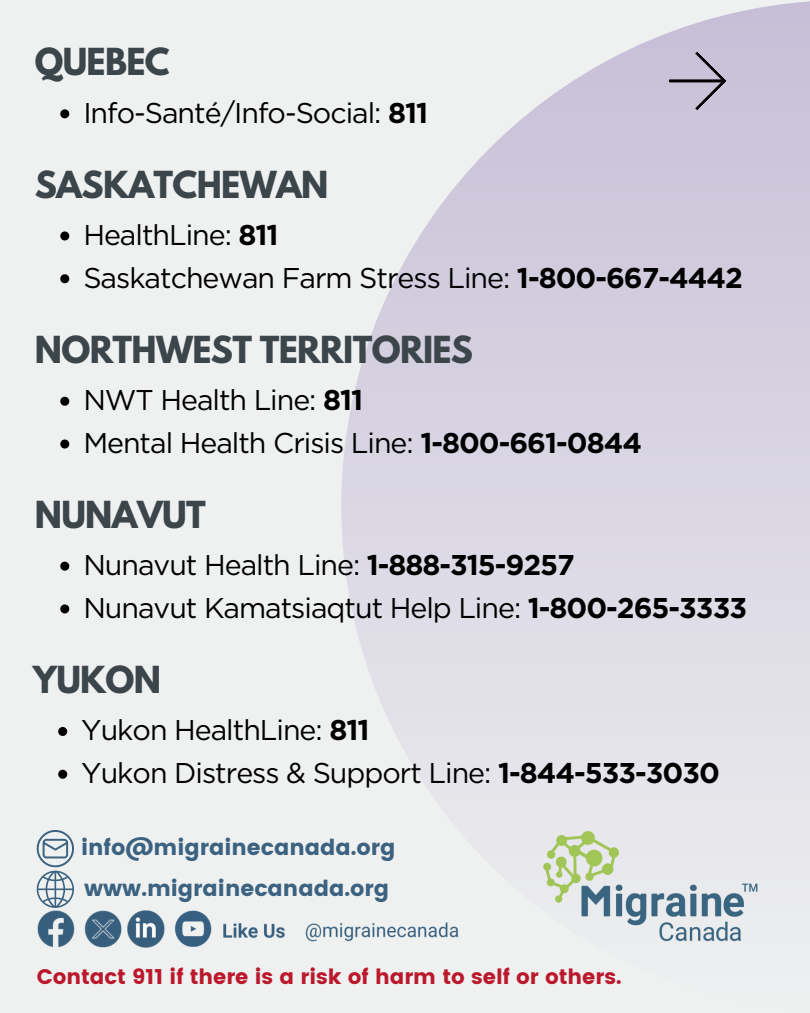
<style>
.page{position:relative;width:810px;height:1013px;background:#fff}
.page>*{position:absolute;margin:0;border:0;box-sizing:border-box;transform-origin:0 0}
.t1{font:700 33px "League Spartan";letter-spacing:-.02em;color:#3c454a}
.t2{font:28.6px "Gotham";letter-spacing:-.035em;color:#000}
.t3{font:22px "Poppins";color:#3b6280}
.t4{font:21px "Poppins";color:#bb182b}
.s1{font-weight:700}
</style>
<div class="page">
<div style="left:0;top:0;width:810px;height:1012px;background:#eff1f1"></div>
<svg style="left:341px;top:1px;width:469px;height:814px"></svg>
<svg style="left:60px;top:109px;width:9px;height:9px"></svg>
<svg style="left:667px;top:51px;width:60px;height:60px;background:#b4adc2"></svg>
<img style="left:223px;top:922px;width:236px;height:20px">
<img style="left:37px;top:910px;width:85px;height:38px">
<img style="left:127px;top:910px;width:38px;height:38px">
<img style="left:174px;top:910px;width:38px;height:37px">
<svg style="left:37px;top:830px;width:37px;height:78px"></svg>
<img style="left:543px;top:830px;width:215px;height:112px">
<svg style="left:60px;top:231px;width:9px;height:9px"></svg>
<svg style="left:60px;top:274px;width:9px;height:9px"></svg>
<svg style="left:60px;top:397px;width:9px;height:9px"></svg>
<svg style="left:60px;top:439px;width:9px;height:9px"></svg>
<svg style="left:60px;top:561px;width:9px;height:9px"></svg>
<svg style="left:60px;top:604px;width:9px;height:9px"></svg>
<svg style="left:58px;top:727px;width:9px;height:9px"></svg>
<svg style="left:58px;top:769px;width:9px;height:9px"></svg>
<h1 class="t1" style="left:35px;top:46px;width:136px">QUEBEC</h1>
<p class="t2" style="left:83px;top:95px;width:346px">Info-Santé/Info-Social: <span class="s1">811</span></p>
<p class="t1" style="left:35px;top:168px;width:295px">SASKATCHEWAN</p>
<p class="t2" style="left:83px;top:217px;width:197px">HealthLine: <span class="s1">811</span></p>
<h1 class="t2" style="left:83px;top:260px;width:661px">Saskatchewan Farm Stress Line: <span class="s1">1-800-667-4442</span></h1>
<h1 class="t1" style="left:35px;top:333px;width:440px">NORTHWEST TERRITORIES</h1>
<p class="t2" style="left:83px;top:383px;width:281px">NWT Health Line: <span class="s1">811</span></p>
<p class="t2" style="left:83px;top:425px;width:560px">Mental Health Crisis Line: <span class="s1">1-800-661-0844</span></p>
<p class="t1" style="left:35px;top:498px;width:173px">NUNAVUT</p>
<p class="t2" style="left:83px;top:547px;width:493px">Nunavut Health Line: <span class="s1">1-888-315-9257</span></p>
<h1 class="t2" style="left:83px;top:590px;width:665px">Nunavut Kamatsiaqtut Help Line: <span class="s1">1-800-265-3333</span></h1>
<p class="t1" style="left:33px;top:663px;width:130px">YUKON</p>
<p class="t2" style="left:81px;top:713px;width:290px">Yukon HealthLine: <span class="s1">811</span></p>
<p class="t2" style="left:81px;top:755px;width:640px">Yukon Distress &amp; Support Line: <span class="s1">1-844-533-3030</span></p>
<p class="t3" style="left:81px;top:834px;width:316px">info@migrainecanada.org</p>
<p class="t3" style="left:84px;top:875px;width:306px">www.migrainecanada.org</p>
<p class="t4" style="left:37px;top:964px;width:586px">Contact 911 if there is a risk of harm to self or others.</p>
</div>
